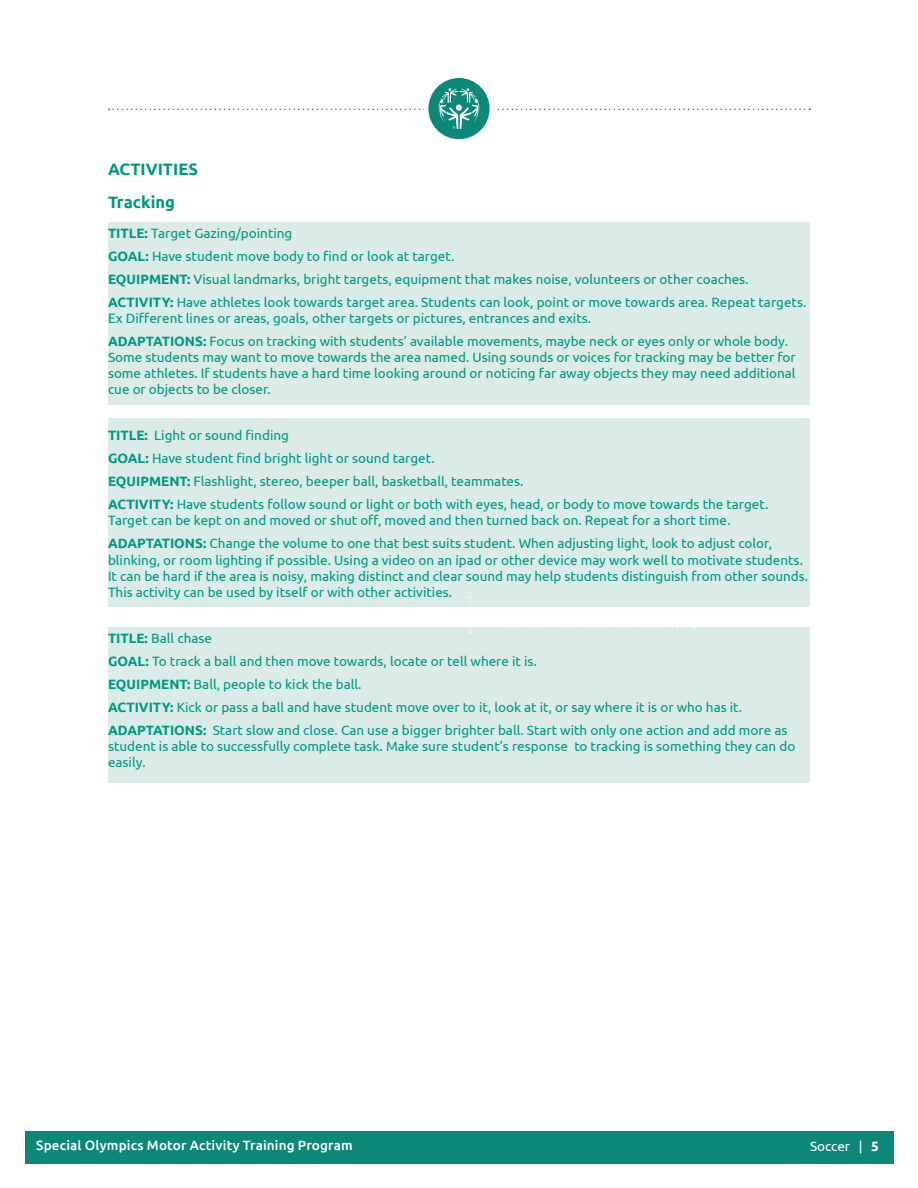
<style>
.page{position:relative;width:918px;height:1188px;background:#fff}
.page>*{position:absolute;margin:0;border:0;box-sizing:border-box;transform-origin:0 0}
.t1{font:700 16.5px/33.3px "Ubuntu";color:#009783}
.t2{font:13.5px/23px "Ubuntu";color:#009783}
.t3{font:13.5px "Ubuntu";letter-spacing:.02em;color:#fff}
.t4{font:500 13.5px "Ubuntu";letter-spacing:.01em;color:#fff}
.s1{font-weight:700}
</style>
<div class="page">
<div style="left:108px;top:628px;width:702px;height:155px;background:#daebe8"></div>
<div style="left:108px;top:418px;width:702px;height:190px;background:#daebe8"></div>
<div style="left:108px;top:223px;width:702px;height:182px;background:#daebe8"></div>
<div style="left:25px;top:1131px;width:868px;height:33px;background:#0d8778"></div>
<svg style="left:426px;top:76px;width:66px;height:65px"></svg>
<div style="left:424px;top:73px;width:70px;height:71px;border:4px solid #fff;border-radius:50%"></div>
<svg style="left:109px;top:88px;width:701px;height:41px"></svg>
<svg style="left:236px;top:569px;width:459px;height:64px"></svg>
<p class="t1" style="left:108px;top:152px;width:91px">ACTIVITIES<br>Tracking</p>
<p class="t2" style="left:108px;top:221px;width:700px"><span class="s1">TITLE:</span> Target Gazing/pointing<br><span class="s1">GOAL:</span> Have student move body to find or look at target.<br><span class="s1">EQUIPMENT:</span> Visual landmarks, bright targets, equipment that makes noise, volunteers or other coaches.<br><span class="s1">ACTIVITY:</span> Have athletes look towards target area. Students can look, point or move towards area. Repeat targets.</p>
<p class="t2" style="left:108px;top:306px;width:682px">Ex Different lines or areas, goals, other targets or pictures, entrances and exits.<br><span class="s1">ADAPTATIONS:</span> Focus on tracking with students’ available movements, maybe neck or eyes only or whole body.</p>
<p class="t2" style="left:108px;top:349px;width:689px;line-height:16.2px;text-align:justify">Some students may want to move towards the area named. Using sounds or voices for tracking may be better for some athletes. If students have a hard time looking around or noticing far away objects they may need additional cue or objects to be closer.</p>
<p class="t2" style="left:108px;top:424px;width:662px"><span class="s1">TITLE:</span> Light or sound finding<br><span class="s1">GOAL:</span> Have student find bright light or sound target.<br><span class="s1">EQUIPMENT:</span> Flashlight, stereo, beeper ball, basketball, teammates.<br><span class="s1">ACTIVITY:</span> Have students follow sound or light or both with eyes, head, or body to move towards the target.</p>
<p class="t2" style="left:108px;top:509px;width:666px">Target can be kept on and moved or shut off, moved and then turned back on. Repeat for a short time.<br><span class="s1">ADAPTATIONS:</span> Change the volume to one that best suits student. When adjusting light, look to adjust color,</p>
<p class="t2" style="left:108px;top:551px;width:702px;line-height:16.2px">blinking, or room lighting if possible. Using a video on an ipad or other device may work well to motivate students.<br>It can be hard if the area is noisy, making distinct and clear sound may help students distinguish from other sounds.<br>This activity can be used by itself or with other activities.</p>
<p class="t2" style="left:108px;top:626px;width:681px"><span class="s1">TITLE:</span> Ball chase<br><span class="s1">GOAL:</span> To track a ball and then move towards, locate or tell where it is.<br><span class="s1">EQUIPMENT:</span> Ball, people to kick the ball.<br><span class="s1">ACTIVITY:</span> Kick or pass a ball and have student move over to it, look at it, or say where it is or who has it.<br><span class="s1">ADAPTATIONS:</span> Start slow and close. Can use a bigger brighter ball. Start with only one action and add more as</p>
<p class="t2" style="left:108px;top:737px;width:689px;line-height:16.2px">student is able to successfully complete task. Make sure student’s response to tracking is something they can do easily.</p>
<p class="t4" style="left:36px;top:1137px;width:221px">Special Olympics Motor Activity Tr</p>
<p class="t3" style="left:39px;top:1138px;width:317px">Special Olympics Motor Activity Training Program</p>
<p class="t3" style="left:810px;top:1138px;width:70px">Soccer | <span class="s1">5</span></p>
</div>
